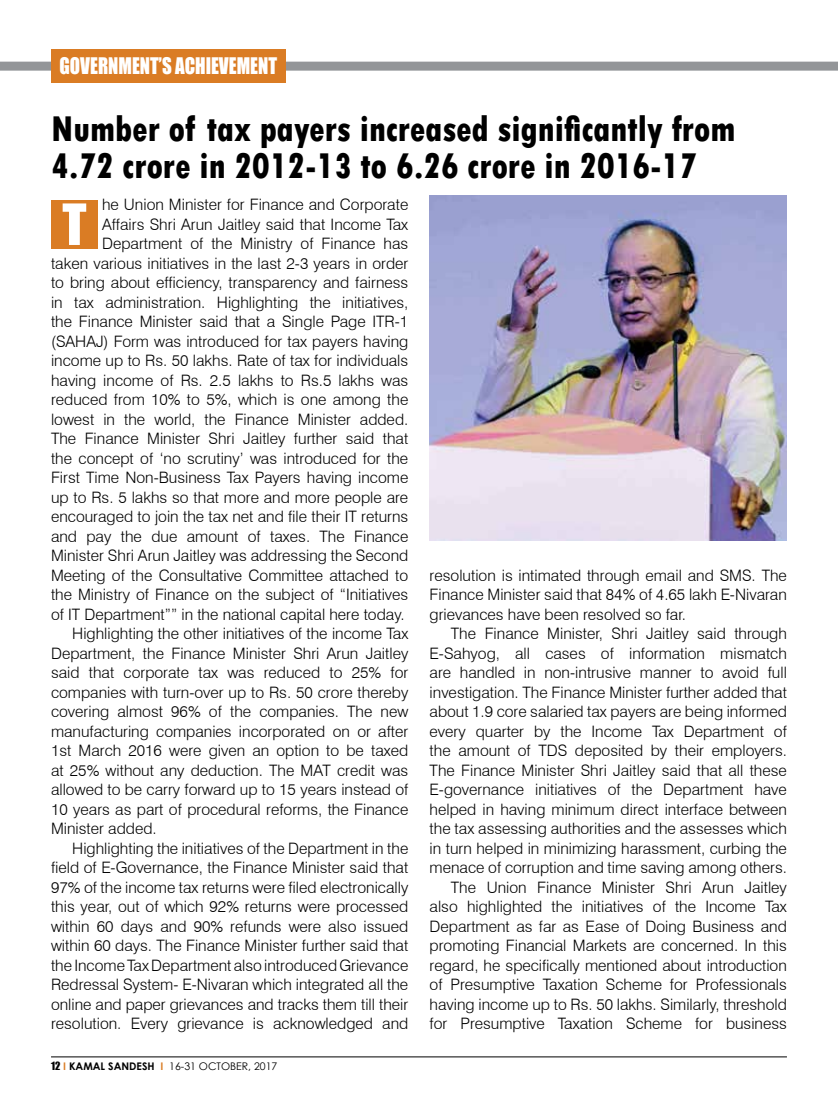
<style>
.page{position:relative;width:838px;height:1106px;background:#fff}
.page>*{position:absolute;margin:0;border:0;box-sizing:border-box;transform-origin:0 0}
.t1{font:52.5px "Impact";color:#fff}
.t2{font:800 condensed 37.5px/37.5px "Tw Cen";color:#000;scale:.96 1}
.t3{font:21px "Impact";color:#fff;scale:.9 1}
.t4{font:300 15.75px/19.5px "Swiss 721 BT";color:#000;text-align:justify}
.t5{font:10.5px "Century Gothic";color:#000}
.s1{font-family:"Impact"}
.s2{font-weight:700;color:#da7c24}
.s3{font-weight:700}
</style>
<div class="page">
<hr style="left:51px;top:1056px;width:736px;height:1px;background:#000">
<div style="left:0;top:62px;width:838px;height:9px;background:#939598"></div>
<div style="left:51px;top:49px;width:235px;height:34px;background:#da7c24"></div>
<div style="left:51px;top:200px;width:47px;height:49px;background:#da7c24"></div>
<img style="left:429px;top:195px;width:358px;height:345px">
<h3 class="t3" style="left:60px;top:50px;width:243px">GOVERNMENT’S ACHIEVEMENT</h3>
<h2 class="t2" style="left:51px;top:110px;width:714px">Number of tax payers increased significantly from<br>4.72 crore in 2012-13 to 6.26 crore in 2016-17</h2>
<p class="t4" style="left:102px;top:195px;width:308px">he Union Minister for Finance and Corporate</p>
<p class="t4" style="left:102px;top:214px;width:308px">Affairs Shri Arun Jaitley said that Income Tax</p>
<p class="t4" style="left:102px;top:234px;width:308px">Department of the Ministry of Finance has</p>
<p class="t4" style="left:51px;top:253px;width:359px">taken various initiatives in the last 2-3 years in order</p>
<p class="t4" style="left:51px;top:273px;width:359px">to bring about efficiency, transparency and fairness</p>
<p class="t4" style="left:51px;top:292px;width:359px">in tax administration. Highlighting the initiatives,</p>
<p class="t4" style="left:51px;top:312px;width:359px">the Finance Minister said that a Single Page ITR-1</p>
<p class="t4" style="left:51px;top:331px;width:359px">(SAHAJ) Form was introduced for tax payers having</p>
<p class="t4" style="left:51px;top:351px;width:359px">income up to Rs. 50 lakhs. Rate of tax for individuals</p>
<p class="t4" style="left:51px;top:370px;width:359px">having income of Rs. 2.5 lakhs to Rs.5 lakhs was</p>
<p class="t4" style="left:51px;top:390px;width:359px">reduced from 10% to 5%, which is one among the</p>
<p class="t4" style="left:51px;top:409px;width:359px">lowest in the world, the Finance Minister added.</p>
<p class="t4" style="left:51px;top:429px;width:359px">The Finance Minister Shri Jaitley further said that</p>
<p class="t4" style="left:51px;top:448px;width:359px">the concept of ‘no scrutiny’ was introduced for the</p>
<p class="t4" style="left:51px;top:468px;width:359px">First Time Non-Business Tax Payers having income</p>
<p class="t4" style="left:51px;top:487px;width:359px">up to Rs. 5 lakhs so that more and more people are</p>
<p class="t4" style="left:51px;top:507px;width:359px">encouraged to join the tax net and file their IT returns</p>
<p class="t4" style="left:51px;top:526px;width:359px">and pay the due amount of taxes. The Finance</p>
<p class="t4" style="left:51px;top:545px;width:359px">Minister Shri Arun Jaitley was addressing the Second</p>
<p class="t4" style="left:51px;top:565px;width:359px">Meeting of the Consultative Committee attached to</p>
<p class="t4" style="left:51px;top:584px;width:359px">the Ministry of Finance on the subject of “Initiatives</p>
<p class="t4" style="left:51px;top:604px;width:355px">of IT Department”” in the national capital here today.</p>
<p class="t4" style="left:72px;top:623px;width:337px">Highlighting the other initiatives of the income Tax</p>
<p class="t4" style="left:51px;top:643px;width:359px">Department, the Finance Minister Shri Arun Jaitley</p>
<p class="t4" style="left:51px;top:662px;width:359px">said that corporate tax was reduced to 25% for</p>
<p class="t4" style="left:51px;top:682px;width:359px">companies with turn-over up to Rs. 50 crore thereby</p>
<p class="t4" style="left:51px;top:701px;width:359px">covering almost 96% of the companies. The new</p>
<p class="t4" style="left:51px;top:721px;width:359px">manufacturing companies incorporated on or after</p>
<p class="t4" style="left:51px;top:740px;width:359px">1st March 2016 were given an option to be taxed</p>
<p class="t4" style="left:51px;top:760px;width:359px">at 25% without any deduction. The MAT credit was</p>
<p class="t4" style="left:51px;top:779px;width:359px">allowed to be carry forward up to 15 years instead of</p>
<p class="t4" style="left:51px;top:799px;width:359px">10 years as part of procedural reforms, the Finance</p>
<p class="t4" style="left:51px;top:818px;width:107px">Minister added.</p>
<p class="t4" style="left:72px;top:838px;width:337px">Highlighting the initiatives of the Department in the</p>
<p class="t4" style="left:51px;top:857px;width:359px">field of E-Governance, the Finance Minister said that</p>
<p class="t4" style="left:51px;top:877px;width:359px">97% of the income tax returns were filed electronically</p>
<p class="t4" style="left:51px;top:896px;width:359px">this year, out of which 92% returns were processed</p>
<p class="t4" style="left:51px;top:916px;width:359px">within 60 days and 90% refunds were also issued</p>
<p class="t4" style="left:51px;top:935px;width:359px">within 60 days. The Finance Minister further said that</p>
<p class="t4" style="left:51px;top:955px;width:359px">the Income Tax Department also introduced Grievance</p>
<p class="t4" style="left:51px;top:974px;width:359px">Redressal System- E-Nivaran which integrated all the</p>
<p class="t4" style="left:51px;top:994px;width:359px">online and paper grievances and tracks them till their</p>
<p class="t4" style="left:51px;top:1013px;width:359px">resolution. Every grievance is acknowledged and</p>
<h1 class="t1" style="left:62px;top:184px;width:25px">T</h1>
<p class="t5" style="left:51px;top:1058px;width:228px"><span class="s1">12</span> <span class="s2">I</span> <span class="s3">KAMAL SANDESH</span> <span class="s2">I</span> 16-31 OCTOBER, 2017</p>
<p class="t4" style="left:429px;top:565px;width:359px">resolution is intimated through email and SMS. The Finance Minister said that 84% of 4.65 lakh E-Nivaran grievances have been resolved so far.</p>
<p class="t4" style="left:429px;top:623px;width:359px;text-align:right">The Finance Minister, Shri Jaitley said through E-Sahyog, all cases of information mismatch are handled in non-intrusive manner to avoid full investigation. The Finance Minister further added that about 1.9 core salaried tax payers are being informed every quarter by the Income Tax Department of the amount of TDS deposited by their employers.<br>The Finance Minister Shri Jaitley said that all these E-governance initiatives of the Department have helped in having minimum direct interface between the tax assessing authorities and the assesses which in turn helped in minimizing harassment, curbing the menace of corruption and time saving among others.<br>The Union Finance Minister Shri Arun Jaitley also highlighted the initiatives of the Income Tax Department as far as Ease of Doing Business and promoting Financial Markets are concerned. In this regard, he specifically mentioned about introduction of Presumptive Taxation Scheme for Professionals having income up to Rs. 50 lakhs. Similarly, threshold for Presumptive Taxation Scheme for business</p>
</div>
